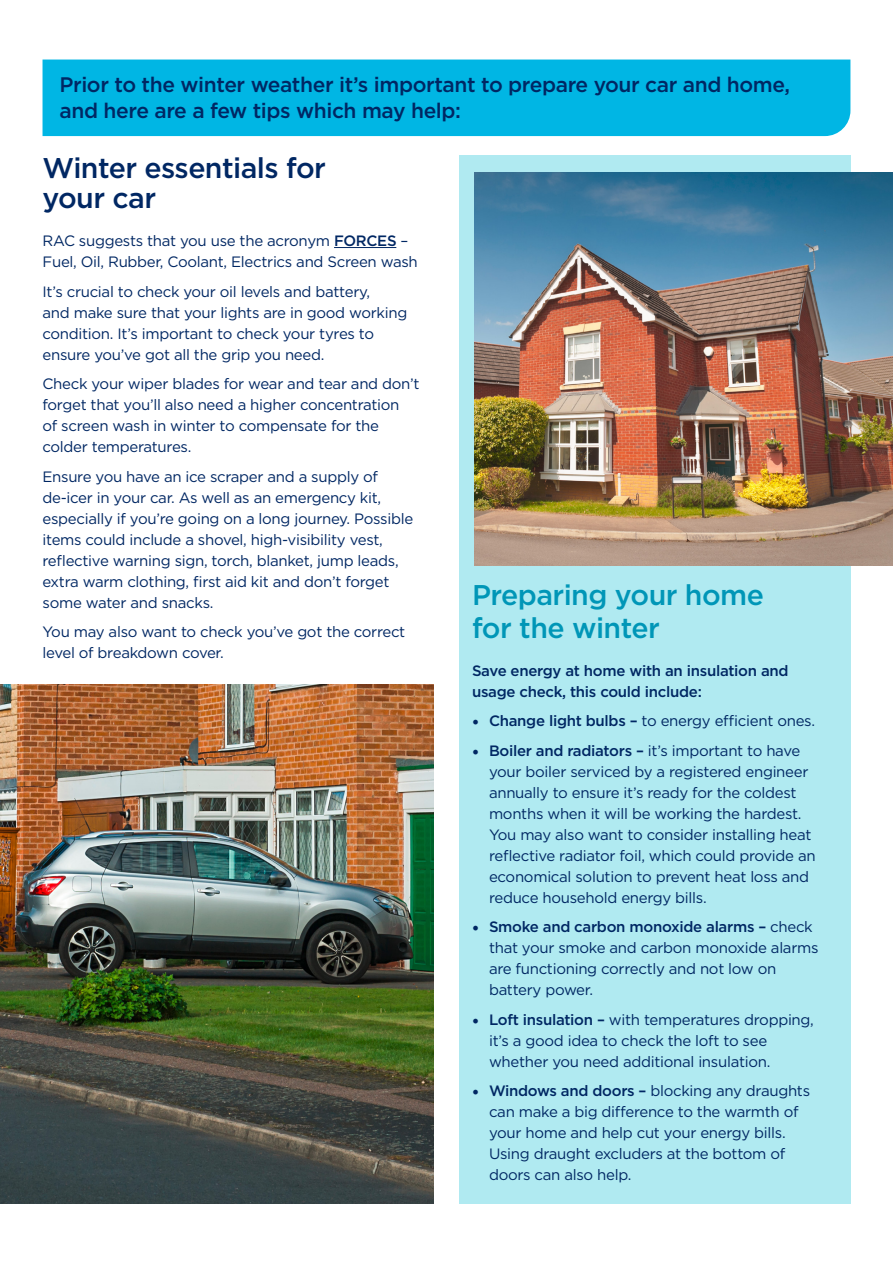
<style>
.page{position:relative;width:893px;height:1263px;background:#fff}
.page>*{position:absolute;margin:0;border:0;box-sizing:border-box;transform-origin:0 0}
.t1{font:500 28.5px/32.4px "Gotham";letter-spacing:-.02em;color:#0096b7}
.t2{font:500 28.5px/30px "Gotham";letter-spacing:-.02em;color:#002763}
.t3{font:500 21px/25.5px "Gotham";letter-spacing:-.02em;color:#002763}
.t4{font:15px/21px "Gotham";letter-spacing:-.02em;color:#002763}
.t5{font:500 15px/21px "Gotham";letter-spacing:-.02em;color:#002763}
.s1{font-weight:500}
.s2{font-family:"Minion Pro";font-size:18px}
</style>
<div class="page">
<hr style="left:334px;top:247px;width:62px;height:1px;background:#002763">
<div style="left:459px;top:155px;width:391px;height:1048px;background:#b0eaf1"></div>
<img style="left:0;top:685px;width:434px;height:518px">
<img style="left:474px;top:172px;width:419px;height:394px">
<div style="left:43px;top:60px;width:807px;height:76px;background:#00b6e4"></div>
<p class="t3" style="left:60px;top:72px;width:732px">Prior to the winter weather it’s important to prepare your car and home, and here are a few tips which may help:</p>
<p class="t2" style="left:43px;top:153px;width:285px">Winter essentials for your car</p>
<p class="t4" style="left:43px;top:230px;width:377px">RAC suggests that you use the acronym <span class="s1">FORCES</span> –<br>Fuel, Oil, Rubber, Coolant, Electrics and Screen wash</p>
<p class="t4" style="left:43px;top:280px;width:366px">It’s crucial to check your oil levels and battery,<br>and make sure that your lights are in good working condition. It’s important to check your tyres to ensure you’ve got all the grip you need.</p>
<p class="t4" style="left:43px;top:373px;width:379px">Check your wiper blades for wear and tear and don’t forget that you’ll also need a higher concentration<br>of screen wash in winter to compensate for the colder temperatures.</p>
<p class="t4" style="left:43px;top:465px;width:372px">Ensure you have an ice scraper and a supply of de-icer in your car. As well as an emergency kit, especially if you’re going on a long journey. Possible items could include a shovel, high-visibility vest, reflective warning sign, torch, blanket, jump leads, extra warm clothing, first aid kit and don’t forget some water and snacks.</p>
<p class="t4" style="left:43px;top:621px;width:364px">You may also want to check you’ve got the correct level of breakdown cover.</p>
<p class="t1" style="left:472px;top:579px;width:293px">Preparing your home for the winter</p>
<p class="t5" style="left:472px;top:660px;width:318px">Save energy at home with an insulation and usage check, this could include:</p>
<p class="t4" style="left:472px;top:710px;width:345px"><span class="s2">•</span> <span class="s1">Change light bulbs –</span> to energy efficient ones.</p>
<p class="t4" style="left:489px;top:740px;width:328px;text-indent:-17px"><span class="s2">•</span> <span class="s1">Boiler and radiators –</span> it’s important to have your boiler serviced by a registered engineer annually to ensure it’s ready for the coldest months when it will be working the hardest.<br>You may also want to consider installing heat reflective radiator foil, which could provide an economical solution to prevent heat loss and reduce household energy bills.</p>
<p class="t4" style="left:489px;top:916px;width:331px;text-indent:-17px"><span class="s2">•</span> <span class="s1">Smoke and carbon monoxide alarms –</span> check that your smoke and carbon monoxide alarms are functioning correctly and not low on battery power.</p>
<p class="t4" style="left:489px;top:1009px;width:326px;text-indent:-17px"><span class="s2">•</span> <span class="s1">Loft insulation –</span> with temperatures dropping, it’s a good idea to check the loft to see whether you need additional insulation.</p>
<p class="t4" style="left:489px;top:1080px;width:323px;text-indent:-17px"><span class="s2">•</span> <span class="s1">Windows and doors –</span> blocking any draughts can make a big difference to the warmth of your home and help cut your energy bills.<br>Using draught excluders at the bottom of doors can also help.</p>
</div>
